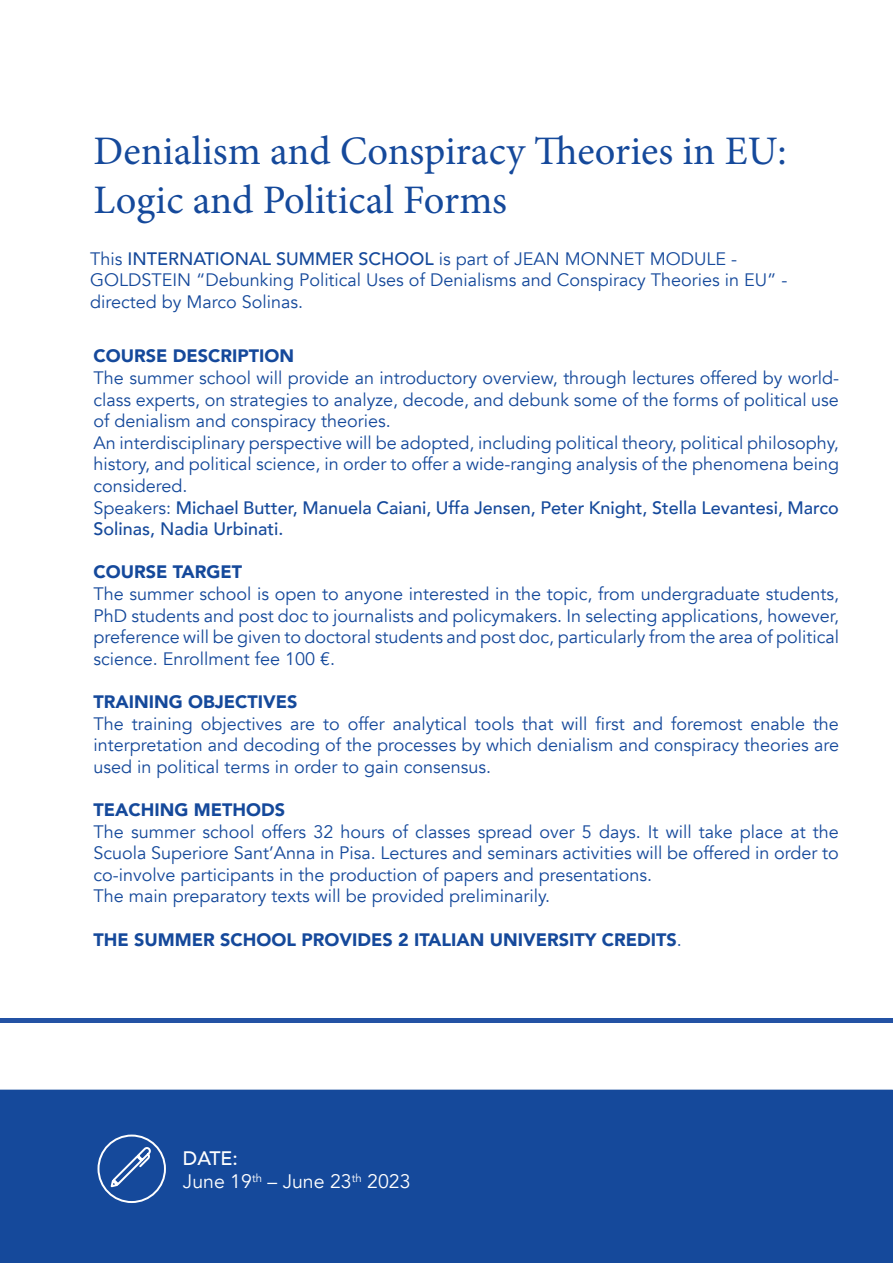
<style>
.page{position:relative;width:893px;height:1263px;background:#fff}
.page>*{position:absolute;margin:0;border:0;box-sizing:border-box;transform-origin:0 0}
.t1{font:40.5px/48.6px "Minion Pro";color:#15499b}
.t2{font:19.5px/23.4px "Avenir";color:#fff}
.t3{font:18px/21.6px "Avenir";color:#15499b}
.t4{font:900 18px "Avenir";color:#15499b}
.s1{font-weight:500}
.s2{font-weight:400}
</style>
<div class="page">
<div style="left:0;top:1017px;width:893px;height:5px;background:#2352a4"></div>
<div style="left:0;top:1090px;width:892px;height:173px;background:#15499b"></div>
<svg style="left:109px;top:1145px;width:42px;height:43px"></svg>
<div style="left:97px;top:1134px;width:69px;height:69px;border:2px solid #fff;border-radius:50%"></div>
<h1 class="t1" style="left:94px;top:127px;width:695px">Denialism and Conspiracy Theories in EU:<br>Logic and Political Forms</h1>
<p class="t3" style="left:90px;top:248px;width:699px">This <span class="s1">INTERNATIONAL SUMMER SCHOOL</span> is part of JEAN MONNET MODULE -<br>GOLDSTEIN “Debunking Political Uses of Denialisms and Conspiracy Theories in EU” - directed by Marco Solinas.</p>
<p class="t4" style="left:94px;top:341px;width:202px">COURSE DESCRIPTION</p>
<p class="t3" style="left:94px;top:367px;width:747px">The summer school will provide an introductory overview, through lectures offered by world&shy;class experts, on strategies to analyze, decode, and debunk some of the forms of political use of denialism and conspiracy theories.<br>An interdisciplinary perspective will be adopted, including political theory, political philosophy, history, and political science, in order to offer a wide-ranging analysis of the phenomena being considered.<br>Speakers: <span class="s1">Michael Butter, Manuela Caiani, Uffa Jensen, Peter Knight, Stella Levantesi, Marco Solinas, Nadia Urbinati.</span></p>
<p class="t4" style="left:94px;top:557px;width:150px">COURSE TARGET</p>
<p class="t3" style="left:94px;top:583px;width:747px;text-align:justify">The summer school is open to anyone interested in the topic, from undergraduate students, PhD students and post doc to journalists and policymakers. In selecting applications, however, preference will be given to doctoral students and post doc, particularly from the area of political science. Enrollment fee 100 €.</p>
<p class="t4" style="left:94px;top:686px;width:205px">TRAINING OBJECTIVES</p>
<p class="t3" style="left:94px;top:713px;width:747px;text-align:justify">The training objectives are to offer analytical tools that will first and foremost enable the interpretation and decoding of the processes by which denialism and conspiracy theories are used in political terms in order to gain consensus.</p>
<p class="t4" style="left:94px;top:794px;width:193px">TEACHING METHODS</p>
<p class="t3" style="left:94px;top:821px;width:747px">The summer school offers 32 hours of classes spread over 5 days. It will take place at the Scuola Superiore Sant’Anna in Pisa. Lectures and seminars activities will be offered in order to co-involve participants in the production of papers and presentations.<br>The main preparatory texts will be provided preliminarily.</p>
<p class="t4" style="left:94px;top:924px;width:590px">THE SUMMER SCHOOL PROVIDES 2 ITALIAN UNIVERSITY CREDITS<span class="s2">.</span></p>
<p class="t2" style="left:183px;top:1147px;width:229px"><span class="s1">DATE:<br></span>June 19<sup>th</sup> – June 23<sup>th</sup> 2023</p>
</div>
